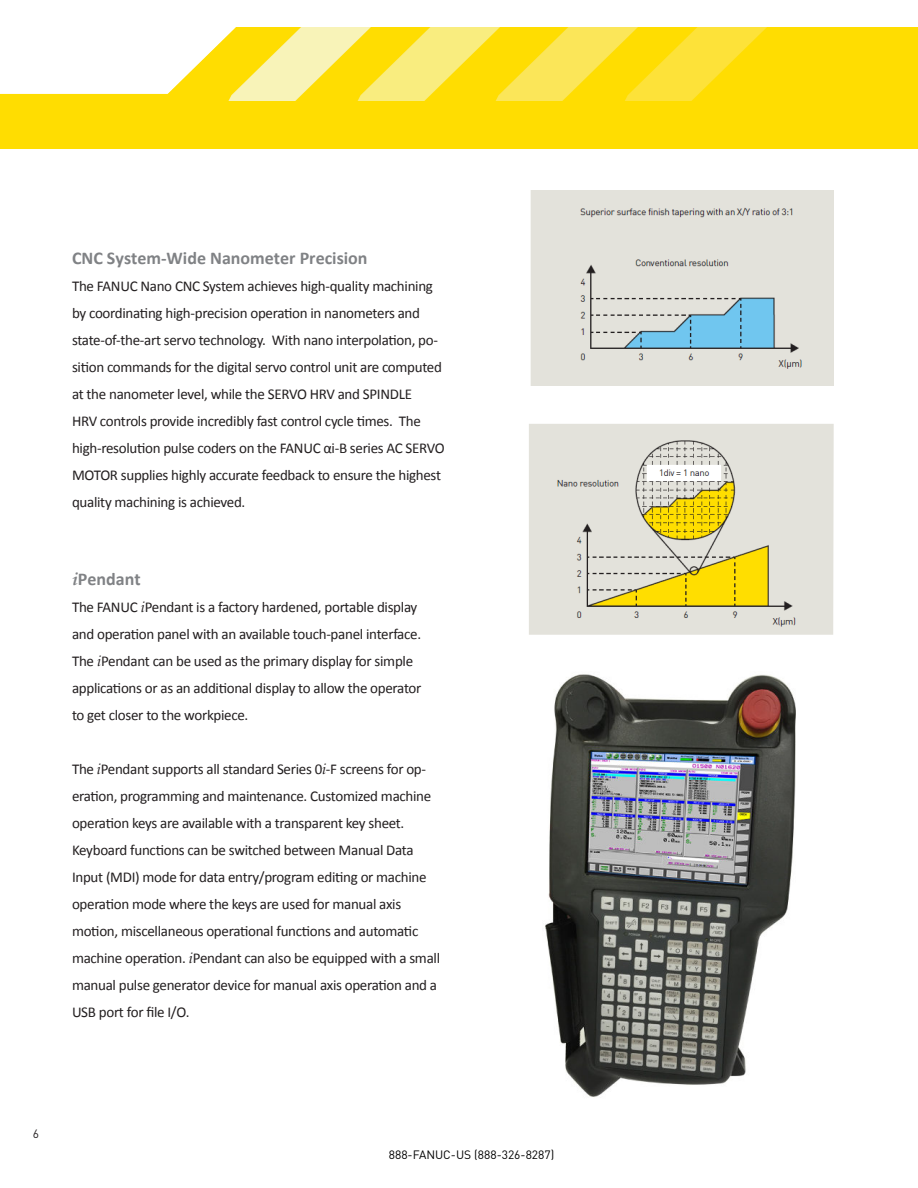
<style>
.page{position:relative;width:918px;height:1188px;background:#fff}
.page>*{position:absolute;margin:0;border:0;box-sizing:border-box;transform-origin:0 0}
.Text{font:700 18px "Calibri";color:#808285}
.t1{font:15px/27px "Calibri";letter-spacing:-.02em;color:#231f20}
.t2{font:12px "DIN Pro";color:#000}
.t3{font:12px "DIN Pro";color:#231f20}
.s1{font-family:"Book Antiqua";font-style:italic}
</style>
<div class="page">
<img style="left:0;top:28px;width:918px;height:121px">
<img style="left:531px;top:191px;width:303px;height:195px">
<img style="left:529px;top:424px;width:305px;height:211px">
<img style="left:545px;top:674px;width:251px;height:423px">
<p class="Text" style="left:72px;top:246px;width:297px">CNC System-Wide Nanometer Precision</p>
<p class="t1" style="left:72px;top:272px;width:374px">The FANUC Nano CNC System achieves high-quality machining by coordinating high-precision operation in nanometers and state-of-the-art servo technology. With nano interpolation, po&shy;sition commands for the digital servo control unit are computed at the nanometer level, while the SERVO HRV and SPINDLE<br>HRV controls provide incredibly fast control cycle times. The high-resolution pulse coders on the FANUC αi-B series AC SERVO MOTOR supplies highly accurate feedback to ensure the highest quality machining is achieved.</p>
<p class="Text" style="left:72px;top:567px;width:70px"><span class="s1">i</span>Pendant</p>
<p class="t1" style="left:72px;top:593px;width:347px">The FANUC <span class="s1">i</span>Pendant is a factory hardened, portable display</p>
<p class="t1" style="left:72px;top:620px;width:351px">and operation panel with an available touch-panel interface.</p>
<p class="t1" style="left:72px;top:647px;width:343px">The <span class="s1">i</span>Pendant can be used as the primary display for simple</p>
<p class="t1" style="left:72px;top:674px;width:351px">applications or as an additional display to allow the operator</p>
<p class="t1" style="left:72px;top:701px;width:178px">to get closer to the workpiece.</p>
<p class="t1" style="left:72px;top:755px;width:370px">The <span class="s1">i</span>Pendant supports all standard Series 0<span class="s1">i</span>-F screens for op&shy;eration, programming and maintenance. Customized machine operation keys are available with a transparent key sheet.<br>Keyboard functions can be switched between Manual Data Input (MDI) mode for data entry/program editing or machine operation mode where the keys are used for manual axis motion, miscellaneous operational functions and automatic machine operation. <span class="s1">i</span>Pendant can also be equipped with a small manual pulse generator device for manual axis operation and a USB port for file I/O.</p>
<p class="t3" style="left:33px;top:1124px;width:8px">6</p>
<p class="t2" style="left:389px;top:1146px;width:167px">888-FANUC-US (888-326-8287)</p>
</div>
